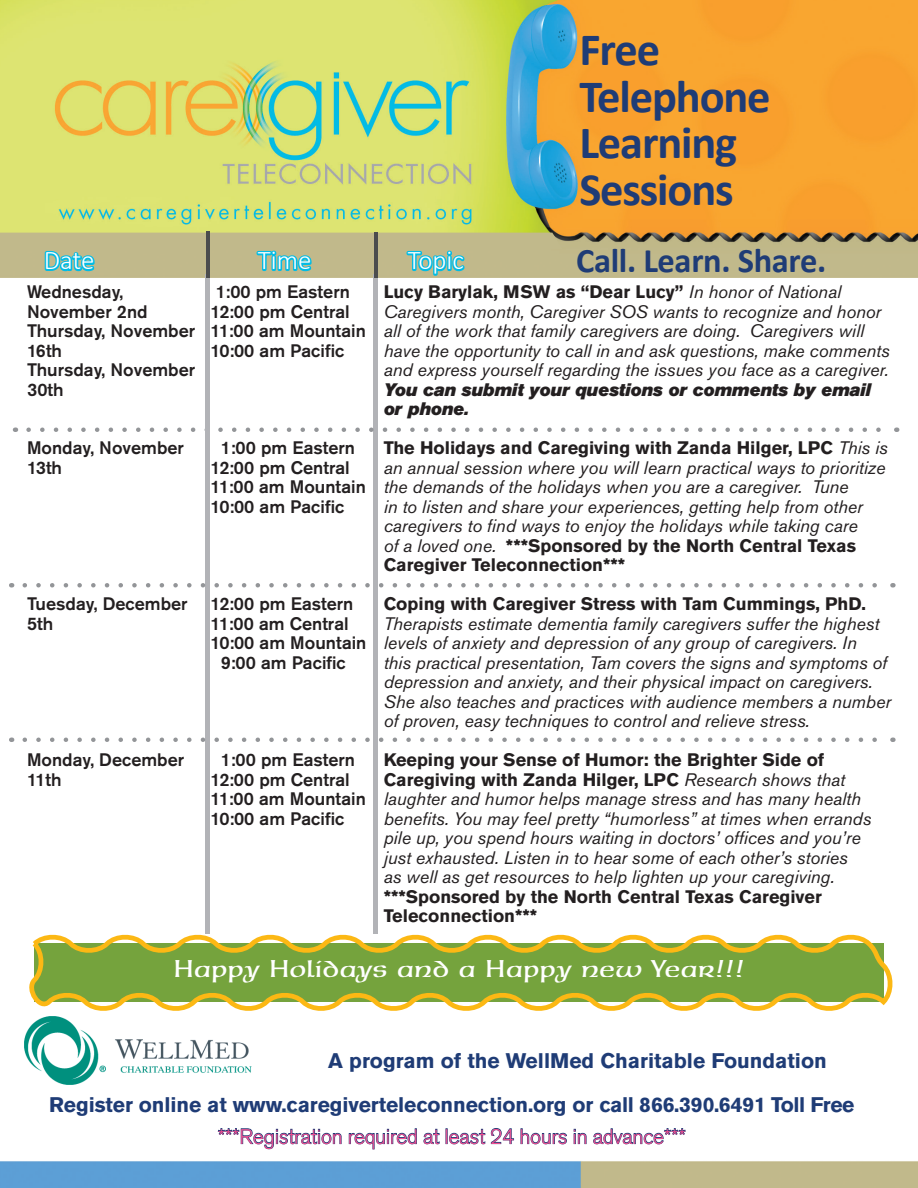
<style>
.page{position:relative;width:918px;height:1188px;background:#fff}
.page>*{position:absolute;margin:0;border:0;box-sizing:border-box;transform-origin:0 0}
.t1{font:700 46.5px "Calibri";letter-spacing:-.025em;color:#1f3c76}
.t2{font:700 34.5px "Calibri";letter-spacing:-.01em;color:#1f3c76}
.t3{font:300 27px "Calibri";color:#fff}
.t4{font:24px "Neue Hammer Unziale LT Std";color:#fff}
.t5{font:700 21px "Akzidenz Grotesk Pro";letter-spacing:-.005em;color:#1f3c76}
.t6{font:300 21px "Akzidenz Grotesk Pro";letter-spacing:-.01em;color:#ef4e91}
.t7{font:italic 18px/19.5px "Akzidenz Grotesk Pro";color:#231f20}
.t8{font:500 18px/19.5px "Akzidenz Grotesk Pro";color:#231f20}
.s1{font-weight:700;font-style:normal}
.s2{font-family:"Akzidenz Grotesk Pro Super"}
</style>
<div class="page">
<img style="left:0;top:0;width:918px;height:1188px">
<svg style="left:0;top:233px;width:563px;height:45px;background:#b1b891"></svg>
<hr style="left:374px;top:275px;width:4px;height:659px;background:#b2b3b7">
<hr style="left:375px;top:232px;width:3px;height:46px;background:#4b4c4d">
<img style="left:21px;top:1017px;width:235px;height:72px">
<svg style="left:218px;top:1128px;width:124px;height:21px"></svg>
<svg style="left:349px;top:1128px;width:68px;height:22px"></svg>
<svg style="left:423px;top:1129px;width:17px;height:16px"></svg>
<svg style="left:446px;top:1128px;width:68px;height:17px"></svg>
<svg style="left:520px;top:1128px;width:47px;height:17px"></svg>
<svg style="left:574px;top:1129px;width:13px;height:15px"></svg>
<svg style="left:593px;top:1128px;width:93px;height:17px"></svg>
<svg style="left:29px;top:428px;width:860px;height:4px"></svg>
<hr style="left:206px;top:275px;width:4px;height:659px;background:#b2b3b7">
<hr style="left:207px;top:232px;width:3px;height:46px;background:#4b4c4d">
<svg style="left:25px;top:583px;width:861px;height:5px"></svg>
<svg style="left:25px;top:738px;width:861px;height:4px"></svg>
<svg style="left:19px;top:928px;width:873px;height:89px"></svg>
<p class="t1" style="left:579px;top:20px;width:82px">Free</p>
<p class="t1" style="left:579px;top:67px;width:193px">Telephone</p>
<p class="t1" style="left:579px;top:113px;width:159px">Learning</p>
<p class="t1" style="left:579px;top:160px;width:156px">Sessions</p>
<p class="t2" style="left:576px;top:239px;width:252px">Call. Learn. Share.</p>
<p class="t3" style="left:44px;top:244px;width:52px">Date</p>
<p class="t3" style="left:258px;top:244px;width:55px">Time</p>
<p class="t3" style="left:408px;top:244px;width:58px">Topic</p>
<p class="t8" style="left:216px;top:282px;width:136px">1:00 pm Eastern</p>
<p class="t8" style="left:211px;top:301px;width:141px">12:00 pm Central</p>
<p class="t8" style="left:211px;top:321px;width:157px">11:00 am Mountain</p>
<p class="t8" style="left:211px;top:340px;width:135px">10:00 am Pacific</p>
<p class="t7" style="left:384px;top:282px;width:507px"><span class="s1">Lucy Barylak, MSW as “Dear Lucy”</span> In honor of National Caregivers month, Caregiver SOS wants to recognize and honor all of the work that family caregivers are doing. Caregivers will have the opportunity to call in and ask questions, make comments and express yourself regarding the issues you face as a caregiver.<br><span class="s2">You can submit your questions or comments by email or phone.</span></p>
<p class="t7" style="left:384px;top:438px;width:506px"><span class="s1">The Holidays and Caregiving with Zanda Hilger, LPC</span> This is an annual session where you will learn practical ways to prioritize the demands of the holidays when you are a caregiver. Tune<br>in to listen and share your experiences, getting help from other caregivers to find ways to enjoy the holidays while taking care<br>of a loved one. <span class="s1">***Sponsored by the North Central Texas Caregiver Teleconnection***</span></p>
<p class="t7" style="left:384px;top:594px;width:509px"><span class="s1">Coping with Caregiver Stress with Tam Cummings, PhD.<br></span>Therapists estimate dementia family caregivers suffer the highest levels of anxiety and depression of any group of caregivers. In<br>this practical presentation, Tam covers the signs and symptoms of depression and anxiety, and their physical impact on caregivers.<br>She also teaches and practices with audience members a number of proven, easy techniques to control and relieve stress.</p>
<p class="t7" style="left:384px;top:750px;width:489px"><span class="s1">Keeping your Sense of Humor: the Brighter Side of Caregiving with Zanda Hilger, LPC</span> Research shows that laughter and humor helps manage stress and has many health benefits. You may feel pretty “humorless” at times when errands pile up, you spend hours waiting in doctors’ offices and you’re just exhausted. Listen in to hear some of each other’s stories<br>as well as get resources to help lighten up your caregiving. <span class="s1">***Sponsored by the North Central Texas Caregiver Teleconnection***</span></p>
<p class="t8" style="left:27px;top:282px;width:122px">Wednesday,<br>November 2nd</p>
<p class="t8" style="left:27px;top:321px;width:170px">Thursday, November<br>16th</p>
<p class="t8" style="left:27px;top:360px;width:170px">Thursday, November<br>30th</p>
<p class="t8" style="left:27px;top:438px;width:158px">Monday, November<br>13th</p>
<p class="t8" style="left:221px;top:438px;width:136px">1:00 pm Eastern</p>
<p class="t8" style="left:211px;top:457px;width:141px">12:00 pm Central</p>
<p class="t8" style="left:211px;top:477px;width:157px">11:00 am Mountain</p>
<p class="t8" style="left:211px;top:496px;width:135px">10:00 am Pacific</p>
<p class="t8" style="left:27px;top:594px;width:162px">Tuesday, December<br>5th</p>
<p class="t8" style="left:211px;top:594px;width:144px">12:00 pm Eastern</p>
<p class="t8" style="left:211px;top:613px;width:140px">11:00 am Central</p>
<p class="t8" style="left:211px;top:633px;width:157px">10:00 am Mountain</p>
<p class="t8" style="left:221px;top:652px;width:126px">9:00 am Pacific</p>
<p class="t8" style="left:27px;top:750px;width:159px">Monday, December<br>11th</p>
<p class="t8" style="left:221px;top:750px;width:136px">1:00 pm Eastern</p>
<p class="t8" style="left:211px;top:769px;width:141px">12:00 pm Central</p>
<p class="t8" style="left:211px;top:789px;width:157px">11:00 am Mountain</p>
<p class="t8" style="left:211px;top:808px;width:135px">10:00 am Pacific</p>
<p class="t4" style="left:173px;top:955px;width:573px">Happy Holidays and a Happy new Year!!!</p>
<p class="t5" style="left:328px;top:1047px;width:500px">A program of the WellMed Charitable Foundation</p>
<p class="t5" style="left:49px;top:1091px;width:807px">Register online at www.caregiverteleconnection.org or call 866.390.6491 Toll Free</p>
<p class="t6" style="left:218px;top:1123px;width:470px">***Registration required at least 24 hours in advance***</p>
</div>
